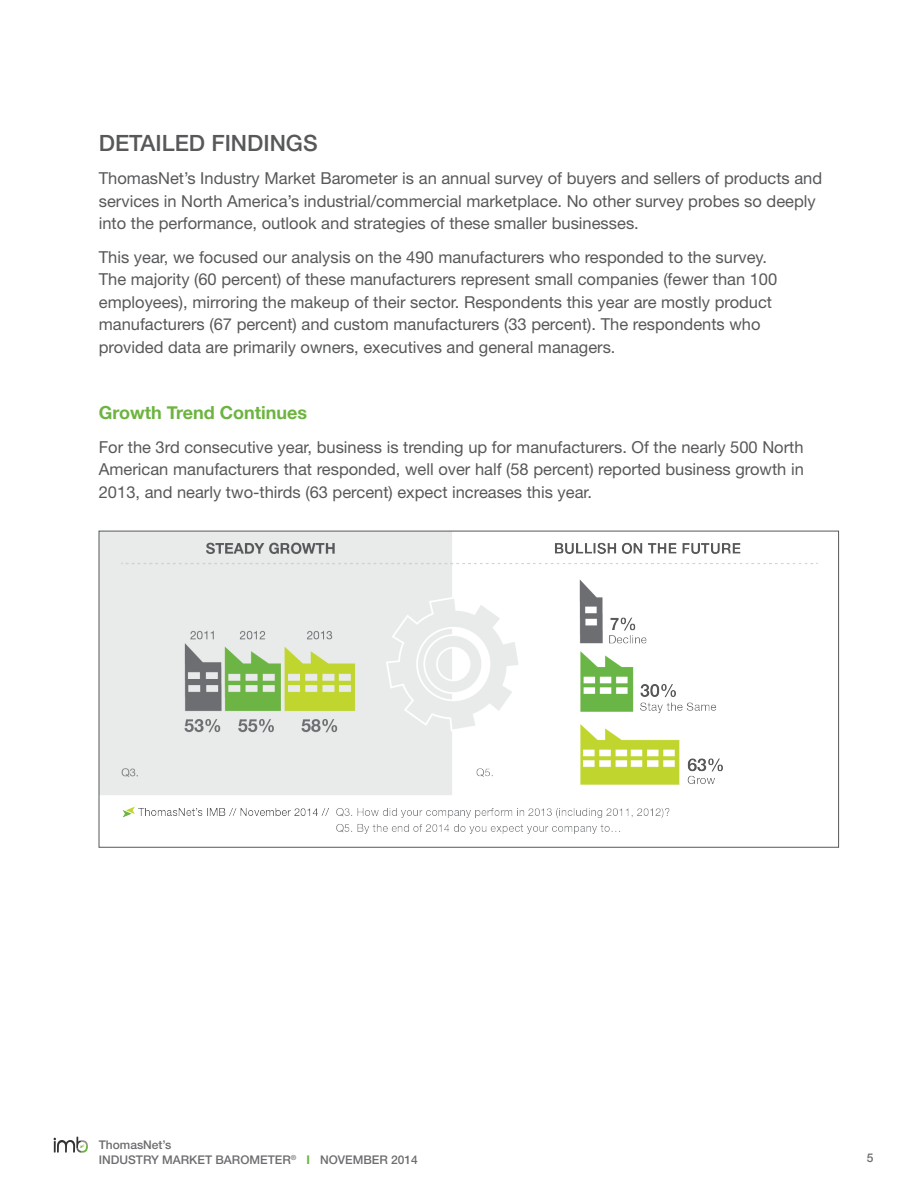
<style>
.page{position:relative;width:918px;height:1188px;background:#fff}
.page>*{position:absolute;margin:0;border:0;box-sizing:border-box;transform-origin:0 0}
.t1{font:500 22.5px "Helvetica Neue";color:#57585a}
.t2{font:700 18px "Helvetica Neue";color:#6cb43f}
.t3{font:16.5px/22.5px "Helvetica Neue";color:#57585a}
.t4{font:500 12px/14.4px "Helvetica Neue";color:#6c6d70}
.s1{font-weight:700;color:#6cb43f}
</style>
<div class="page">
<svg style="left:54px;top:1137px;width:34px;height:16px"></svg>
<img style="left:101px;top:533px;width:717px;height:301px">
<h1 class="t1" style="left:99px;top:130px;width:220px">DETAILED FINDINGS</h1>
<p class="t3" style="left:99px;top:167px;width:725px">ThomasNet’s Industry Market Barometer is an annual survey of buyers and sellers of products and services in North America’s industrial/commercial marketplace. No other survey probes so deeply into the performance, outlook and strategies of these smaller businesses.</p>
<p class="t3" style="left:99px;top:245px;width:680px">This year, we focused our analysis on the 490 manufacturers who responded to the survey.<br>The majority (60 percent) of these manufacturers represent small companies (fewer than 100 employees), mirroring the makeup of their sector. Respondents this year are mostly product manufacturers (67 percent) and custom manufacturers (33 percent). The respondents who provided data are primarily owners, executives and general managers.</p>
<p class="t2" style="left:99px;top:402px;width:210px">Growth Trend Continues</p>
<p class="t3" style="left:99px;top:435px;width:707px;text-align:justify">For the 3rd consecutive year, business is trending up for manufacturers. Of the nearly 500 North American manufacturers that responded, well over half (58 percent) reported business growth in 2013, and nearly two-thirds (63 percent) expect increases this year.</p>
<p class="t4" style="left:99px;top:1138px;width:321px">ThomasNet’s<br>INDUSTRY MARKET BAROMETER<sup>®</sup> <span class="s1">I</span> NOVEMBER 2014</p>
<p class="t4" style="left:867px;top:1151px;width:8px">5</p>
</div>
